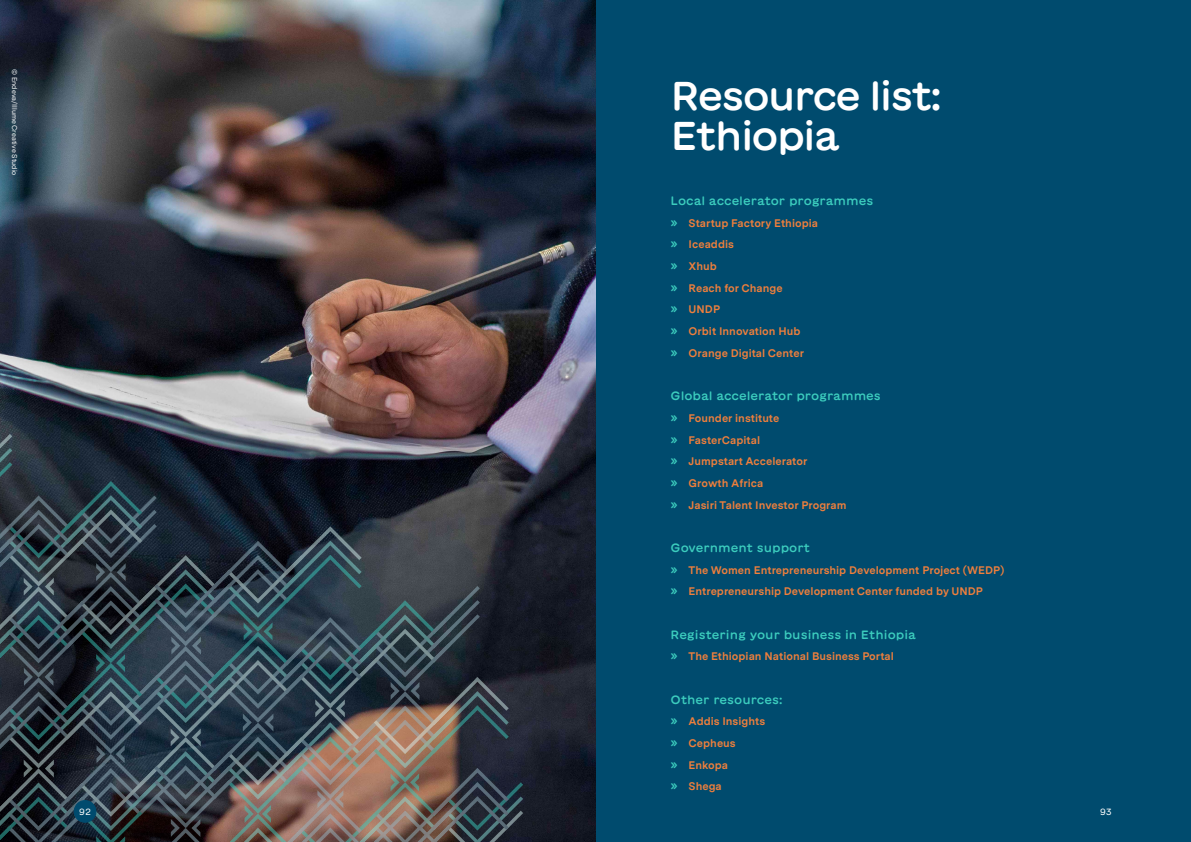
<style>
.page{position:relative;width:1191px;height:842px;background:#fff}
.page>*{position:absolute;margin:0;border:0;box-sizing:border-box;transform-origin:0 0}
.t1{font:500 40px/40px "GT Maru";letter-spacing:-.05em;color:#fff}
.t2{font:500 12px "GT Maru";color:#3ccdbe}
.t3{font:700 11px/21.7px "Messina Sans";color:#f07f3c}
.t4{font:9px "GT Maru";color:#fff}
.t5{font:7px "Messina Sans";color:#fff}
.s1{font-family:"GT Maru";font-weight:400;font-size:14px;color:#3ccdbe}
</style>
<div class="page">
<div style="left:558px;top:0;width:633px;height:842px;background:#004b6e"></div>
<img style="left:0;top:0;width:595px;height:842px">
<img style="left:0;top:434px;width:523px;height:408px">
<div style="left:1094px;top:800px;width:23px;height:23px;border:1px solid #004b6e;border-radius:50%"></div>
<div style="left:74px;top:800px;width:22px;height:22px;background:#004b6e;border-radius:50%"></div>
<div style="left:74px;top:800px;width:22px;height:23px;border:1px solid #004b6e;border-radius:50%"></div>
<p class="t5" style="left:20px;top:69px;width:108px;rotate:90deg">© Endeva/Illume Creative Studio</p>
<h1 class="t1" style="left:670px;top:76px;width:273px">Resource list:<br>Ethiopia</h1>
<p class="t2" style="left:670px;top:194px;width:204px">Local accelerator programmes</p>
<p class="t3" style="left:670px;top:212px;width:149px"><span class="s1">»</span> Startup Factory Ethiopia <span class="s1">»</span> Iceaddis<br><span class="s1">»</span> Xhub<br><span class="s1">»</span> Reach for Change<br><span class="s1">»</span> UNDP<br><span class="s1">»</span> Orbit Innovation Hub<br><span class="s1">»</span> Orange Digital Center</p>
<p class="t2" style="left:670px;top:389px;width:212px">Global accelerator programmes</p>
<p class="t3" style="left:670px;top:407px;width:177px"><span class="s1">»</span> Founder institute<br><span class="s1">»</span> FasterCapital<br><span class="s1">»</span> Jumpstart Accelerator<br><span class="s1">»</span> Growth Africa<br><span class="s1">»</span> Jasiri Talent Investor Program</p>
<p class="t2" style="left:670px;top:540px;width:141px">Government support</p>
<p class="t3" style="left:670px;top:558px;width:335px"><span class="s1">»</span> The Women Entrepreneurship Development Project (WEDP) <span class="s1">»</span> Entrepreneurship Development Center funded by UNDP</p>
<p class="t2" style="left:670px;top:627px;width:247px">Registering your business in Ethiopia</p>
<p class="t3" style="left:670px;top:645px;width:225px"><span class="s1">»</span> The Ethiopian National Business Portal</p>
<p class="t2" style="left:670px;top:692px;width:113px">Other resources:</p>
<p class="t3" style="left:670px;top:710px;width:96px"><span class="s1">»</span> Addis Insights <span class="s1">»</span> Cepheus<br><span class="s1">»</span> Enkopa<br><span class="s1">»</span> Shega</p>
<p class="t4" style="left:79px;top:806px;width:13px">92</p>
<p class="t4" style="left:1100px;top:806px;width:13px">93</p>
</div>
